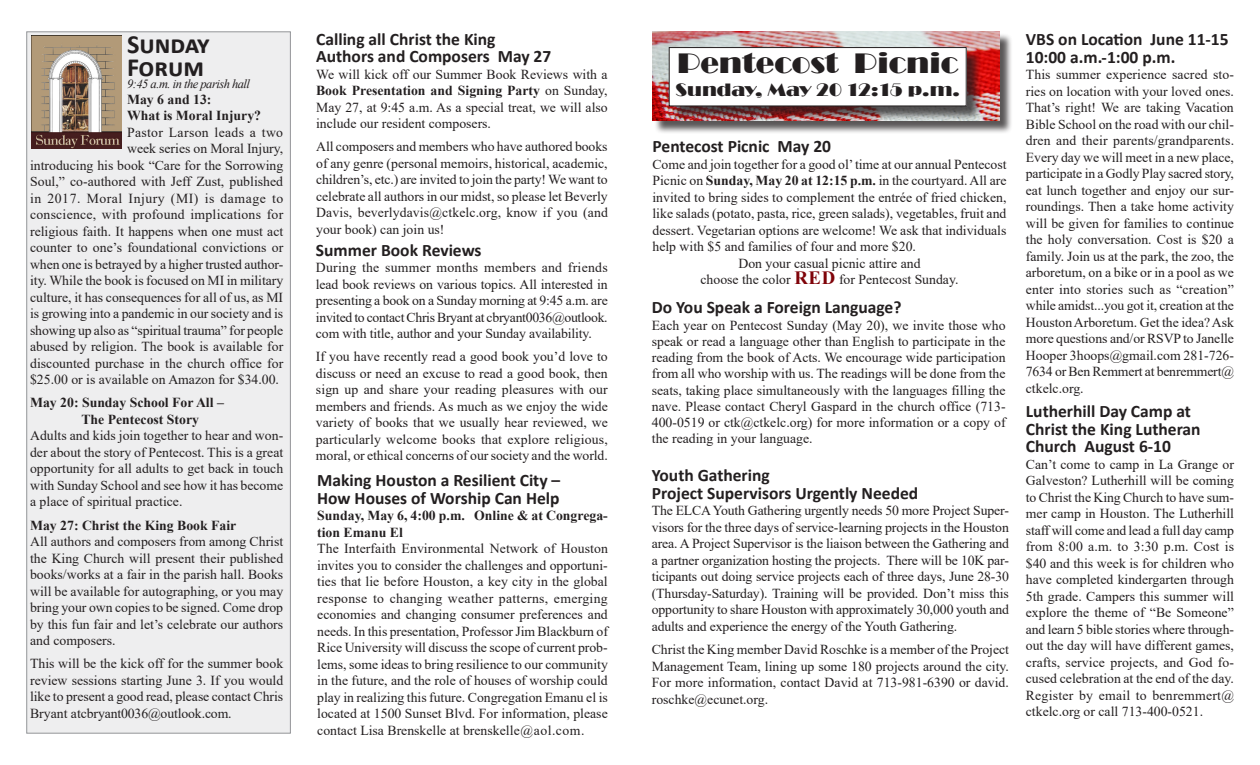
<style>
.page{position:relative;width:1260px;height:765px;background:#fff}
.page>*{position:absolute;margin:0;border:0;box-sizing:border-box;transform-origin:0 0}
.t1{font:29.12px "Broadway";color:#231f20;scale:1.06 1}
.t2{font:700 26.25px "Calibri";color:#231f20}
.t3{font:18.5px "Broadway";color:#231f20;scale:1.06 1}
.Inside_Heading{font:700 17.5px/17.5px "Calibri";color:#231f20}
.t4{font:13.75px/16.5px "Times New Roman";color:#231f20;text-align:justify}
.t5{font:700 13.75px/16.5px "Times New Roman";color:#231f20}
.t6{font:13.75px "Times New Roman";letter-spacing:.04em;color:#231f20}
.t7{font:13.75px "Times New Roman";letter-spacing:.025em;color:#231f20}
.Inside_Heading-2{font:italic 12.5px "Times New Roman";letter-spacing:-.04em;color:#231f20}
.s1{font-weight:700}
.s2{font-weight:700;font-size:18.75px;color:#7f0309}
</style>
<div class="page">
<div style="left:26px;top:32px;width:265px;height:701px;background:#eeeeef;border:1px solid #939598"></div>
<img style="left:31px;top:35px;width:90px;height:113px">
<div style="left:654px;top:33px;width:359px;height:101px;background:#231f20;opacity:.75"></div>
<img style="left:653px;top:32px;width:347px;height:88px">
<div style="left:671px;top:49px;width:311px;height:73px;background:#231f20;opacity:.75"></div>
<div style="left:669px;top:48px;width:297px;height:58px;background:#fff"></div>
<div style="left:669px;top:47px;width:298px;height:59px;border:1px solid #231f20"></div>
<p class="t2" style="left:127px;top:26px;width:84px">Sunday</p>
<p class="t2" style="left:127px;top:48px;width:78px">Forum</p>
<p class="Inside_Heading-2" style="left:127px;top:75px;width:124px">9:45 a.m. in the parish hall</p>
<p class="t5" style="left:127px;top:90px;width:86px">May 6 and 13:</p>
<p class="t5" style="left:127px;top:107px;width:136px">What is Moral Injury?</p>
<p class="t7" style="left:127px;top:122px;width:158px">Pastor Larson leads a two</p>
<p class="t4" style="left:127px;top:140px;width:158px">week series on Moral Injury,</p>
<p class="t4" style="left:30px;top:156px;width:255px">introducing his book “Care for the Sorrowing</p>
<p class="t4" style="left:30px;top:173px;width:254px">Soul,” co-authored with Jeff Zust, published</p>
<p class="t6" style="left:30px;top:188px;width:255px">in 2017. Moral Injury (MI) is damage to</p>
<p class="t4" style="left:30px;top:206px;width:255px">conscience, with profound implications for</p>
<p class="t4" style="left:30px;top:222px;width:255px">religious faith. It happens when one must act</p>
<p class="t4" style="left:30px;top:239px;width:255px">counter to one’s foundational convictions or</p>
<p class="t4" style="left:30px;top:255px;width:255px">when one is betrayed by a higher trusted author-</p>
<p class="t4" style="left:30px;top:272px;width:255px">ity. While the book is focused on MI in military</p>
<p class="t4" style="left:30px;top:288px;width:255px">culture, it has consequences for all of us, as MI</p>
<p class="t4" style="left:30px;top:305px;width:255px">is growing into a pandemic in our society and is</p>
<p class="t4" style="left:30px;top:321px;width:255px">showing up also as “spiritual trauma” for people</p>
<p class="t4" style="left:30px;top:338px;width:255px">abused by religion. The book is available for</p>
<p class="t4" style="left:30px;top:354px;width:255px">discounted purchase in the church office for</p>
<p class="t4" style="left:30px;top:371px;width:250px">$25.00 or is available on Amazon for $34.00.</p>
<p class="t5" style="left:30px;top:394px;width:195px">May 20: Sunday School For All –</p>
<p class="t5" style="left:81px;top:411px;width:119px">The Pentecost Story</p>
<p class="t4" style="left:30px;top:427px;width:255px">Adults and kids join together to hear and won&shy;der about the story of Pentecost. This is a great opportunity for all adults to get back in touch with Sunday School and see how it has become a place of spiritual practice.</p>
<p class="t5" style="left:30px;top:516px;width:208px">May 27: Christ the King Book Fair</p>
<p class="t4" style="left:30px;top:533px;width:255px">All authors and composers from among Christ the King Church will present their published books/works at a fair in the parish hall. Books will be available for autographing, or you may bring your own copies to be signed. Come drop by this fun fair and let’s celebrate our authors and composers.</p>
<p class="t4" style="left:30px;top:655px;width:255px">This will be the kick off for the summer book review sessions starting June 3. If you would like to present a good read, please contact Chris Bryant atcbryant0036@outlook.com.</p>
<p class="Inside_Heading" style="left:316px;top:30px;width:181px">Calling all Christ the King</p>
<p class="Inside_Heading" style="left:316px;top:47px;width:237px">Authors and Composers May 27</p>
<p class="t4" style="left:316px;top:65px;width:293px">We will kick off our Summer Book Reviews with a <span class="s1">Book Presentation and Signing Party</span> on Sunday, May 27, at 9:45 a.m. As a special treat, we will also include our resident composers.</p>
<p class="t4" style="left:316px;top:138px;width:293px">All composers and members who have authored books of any genre (personal memoirs, historical, academic, children’s, etc.) are invited to join the party! We want to celebrate all authors in our midst, so please let Beverly Davis, beverlydavis@ctkelc.org, know if you (and your book) can join us!</p>
<p class="Inside_Heading" style="left:316px;top:241px;width:167px">Summer Book Reviews</p>
<p class="t4" style="left:316px;top:259px;width:293px">During the summer months members and friends lead book reviews on various topics. All interested in presenting a book on a Sunday morning at 9:45 a.m. are invited to contact Chris Bryant at cbryant0036@outlook. com with title, author and your Sunday availability.</p>
<p class="t4" style="left:316px;top:348px;width:293px">If you have recently read a good book you’d love to discuss or need an excuse to read a good book, then sign up and share your reading pleasures with our members and friends. As much as we enjoy the wide variety of books that we usually hear reviewed, we particularly welcome books that explore religious, moral, or ethical concerns of our society and the world.</p>
<p class="Inside_Heading" style="left:317px;top:471px;width:245px">Making Houston a Resilient City –</p>
<p class="Inside_Heading" style="left:317px;top:489px;width:244px">How Houses of Worship Can Help</p>
<p class="t5" style="left:317px;top:507px;width:292px">Sunday, May 6, 4:00 p.m. Online &amp; at Congrega&shy;tion Emanu El</p>
<p class="t4" style="left:317px;top:540px;width:292px">The Interfaith Environmental Network of Houston invites you to consider the challenges and opportuni&shy;ties that lie before Houston, a key city in the global response to changing weather patterns, emerging economies and changing consumer preferences and needs. In this presentation, Professor Jim Blackburn of Rice University will discuss the scope of current prob&shy;lems, some ideas to bring resilience to our community in the future, and the role of houses of worship could play in realizing this future. Congregation Emanu el is located at 1500 Sunset Blvd. For information, please contact Lisa Brenskelle at brenskelle@aol.com.</p>
<p class="t1" style="left:677px;top:46px;width:267px">Pentecost Picnic</p>
<p class="t3" style="left:675px;top:79px;width:270px">Sunday, May 20 12:15 p.m.</p>
<p class="Inside_Heading" style="left:652px;top:138px;width:180px">Pentecost Picnic May 20</p>
<p class="t4" style="left:652px;top:156px;width:356px">Come and join together for a good ol’ time at our annual Pentecost Picnic on <span class="s1">Sunday, May 20 at 12:15 p.m.</span> in the courtyard. All are invited to bring sides to complement the entrée of fried chicken, like salads (potato, pasta, rice, green salads), vegetables, fruit and dessert. Vegetarian options are welcome! We ask that individuals help with $5 and families of four and more $20.</p>
<p class="t4" style="left:738px;top:255px;width:184px">Don your casual picnic attire and</p>
<p class="t4" style="left:701px;top:271px;width:259px">choose the color <span class="s2">RED</span> for Pentecost Sunday.</p>
<p class="Inside_Heading" style="left:652px;top:299px;width:251px">Do You Speak a Foreign Language?</p>
<p class="t4" style="left:652px;top:316px;width:355px">Each year on Pentecost Sunday (May 20), we invite those who speak or read a language other than English to participate in the reading from the book of Acts. We encourage wide participation from all who worship with us. The readings will be done from the seats, taking place simultaneously with the languages filling the nave. Please contact Cheryl Gaspard in the church office (713- 400-0519 or ctk@ctkelc.org) for more information or a copy of the reading in your language.</p>
<p class="Inside_Heading" style="left:652px;top:467px;width:120px">Youth Gathering</p>
<p class="Inside_Heading" style="left:652px;top:484px;width:268px">Project Supervisors Urgently Needed</p>
<p class="t4" style="left:652px;top:502px;width:359px">The ELCA Youth Gathering urgently needs 50 more Project Super&shy;visors for the three days of service-learning projects in the Houston area. A Project Supervisor is the liaison between the Gathering and a partner organization hosting the projects. There will be 10K par&shy;ticipants out doing service projects each of three days, June 28-30 (Thursday-Saturday). Training will be provided. Don’t miss this opportunity to share Houston with approximately 30,000 youth and adults and experience the energy of the Youth Gathering.</p>
<p class="t4" style="left:652px;top:641px;width:359px">Christ the King member David Roschke is a member of the Project Management Team, lining up some 180 projects around the city.<br>For more information, contact David at 713-981-6390 or david. roschke@ecunet.org.</p>
<p class="Inside_Heading" style="left:1026px;top:31px;width:204px">VBS on Location June 11-15<br>10:00 a.m.-1:00 p.m.</p>
<p class="t4" style="left:1026px;top:66px;width:210px">This summer experience sacred sto&shy;ries on location with your loved ones.<br>That’s right! We are taking Vacation Bible School on the road with our chil&shy;dren and their parents/grandparents.<br>Every day we will meet in a new place, participate in a Godly Play sacred story, eat lunch together and enjoy our sur&shy;roundings. Then a take home activity will be given for families to continue the holy conversation. Cost is $20 a family. Join us at the park, the zoo, the arboretum, on a bike or in a pool as we enter into stories such as “creation” while amidst...you got it, creation at the Houston Arboretum. Get the idea? Ask more questions and/or RSVP to Janelle Hooper 3hoops@gmail.com 281-726- 7634 or Ben Remmert at benremmert@ ctkelc.org.</p>
<p class="Inside_Heading" style="left:1026px;top:402px;width:176px">Lutherhill Day Camp at<br>Christ the King Lutheran<br>Church August 6-10</p>
<p class="t4" style="left:1026px;top:455px;width:210px">Can’t come to camp in La Grange or Galveston? Lutherhill will be coming to Christ the King Church to have sum&shy;mer camp in Houston. The Lutherhill staff will come and lead a full day camp from 8:00 a.m. to 3:30 p.m. Cost is $40 and this week is for children who have completed kindergarten through 5th grade. Campers this summer will explore the theme of “Be Someone” and learn 5 bible stories where through&shy;out the day will have different games, crafts, service projects, and God fo&shy;cused celebration at the end of the day.<br>Register by email to benremmert@ ctkelc.org or call 713-400-0521.</p>
</div>
